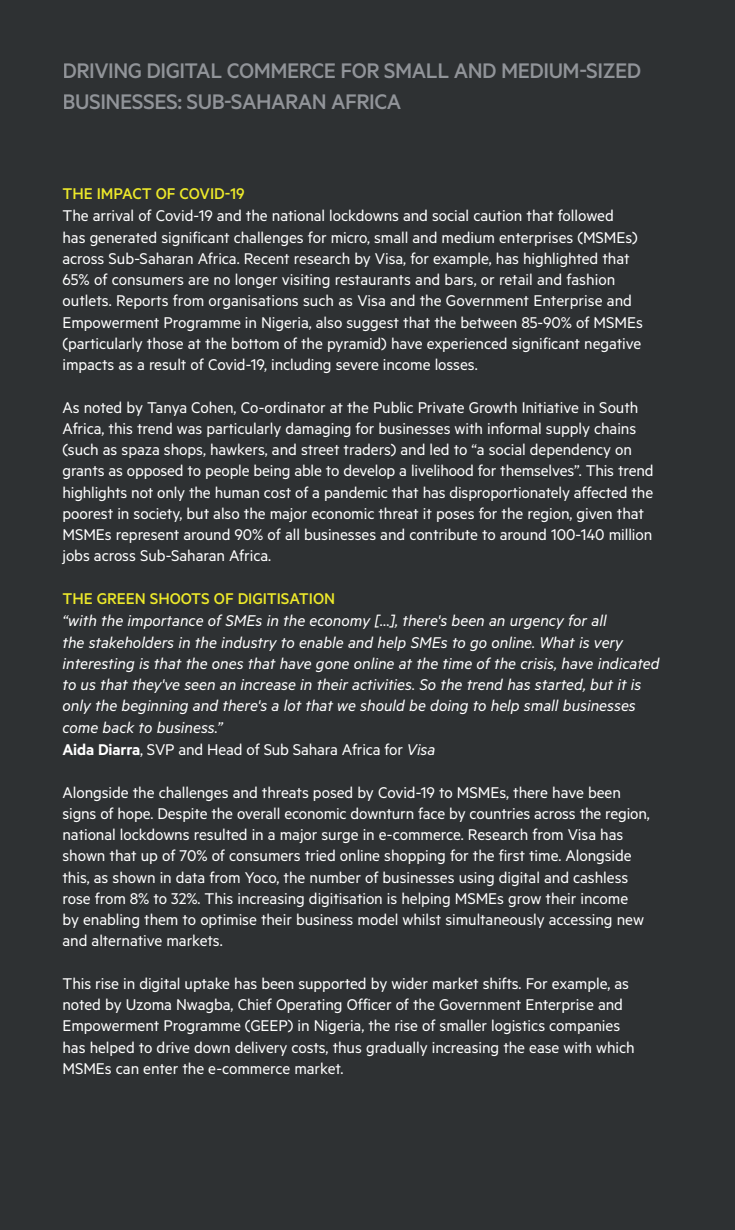
<style>
.page{position:relative;width:735px;height:1230px;background:#2e3133}
.page>*{position:absolute;margin:0;border:0;box-sizing:border-box;transform-origin:0 0}
.t1{font:500 23.75px/31.2px "Metric";letter-spacing:-.02em;color:#919499}
.t2{font:17.5px/21.2px "Metric";letter-spacing:-.005em;color:#fff}
.t3{font:italic 17.5px/21.5px "Metric";color:#fff}
.t4{font:500 17.5px "Metric";letter-spacing:-.005em;color:#ede92a}
.s1{font-weight:600;font-style:normal}
.s2{font-style:normal}
</style>
<div class="page">
<h1 class="t1" style="left:62px;top:54px;width:580px">DRIVING DIGITAL COMMERCE FOR SMALL AND MEDIUM-SIZED<br>BUSINESSES: SUB-SAHARAN AFRICA</h1>
<p class="t4" style="left:62px;top:183px;width:184px">THE IMPACT OF COVID-19</p>
<p class="t2" style="left:62px;top:205px;width:582px">The arrival of Covid-19 and the national lockdowns and social caution that followed<br>has generated significant challenges for micro, small and medium enterprises (MSMEs) across Sub-Saharan Africa. Recent research by Visa, for example, has highlighted that 65% of consumers are no longer visiting restaurants and bars, or retail and fashion outlets. Reports from organisations such as Visa and the Government Enterprise and Empowerment Programme in Nigeria, also suggest that the between 85-90% of MSMEs (particularly those at the bottom of the pyramid) have experienced significant negative impacts as a result of Covid-19, including severe income losses.</p>
<p class="t2" style="left:62px;top:396px;width:593px">As noted by Tanya Cohen, Co-ordinator at the Public Private Growth Initiative in South Africa, this trend was particularly damaging for businesses with informal supply chains (such as spaza shops, hawkers, and street traders) and led to “a social dependency on grants as opposed to people being able to develop a livelihood for themselves”. This trend highlights not only the human cost of a pandemic that has disproportionately affected the poorest in society, but also the major economic threat it poses for the region, given that MSMEs represent around 90% of all businesses and contribute to around 100-140 million jobs across Sub-Saharan Africa.</p>
<p class="t4" style="left:62px;top:588px;width:274px">THE GREEN SHOOTS OF DIGITISATION</p>
<p class="t3" style="left:62px;top:610px;width:599px">“with the importance of SMEs in the economy […], there's been an urgency for all<br>the stakeholders in the industry to enable and help SMEs to go online. What is very interesting is that the ones that have gone online at the time of the crisis, have indicated to us that they've seen an increase in their activities. So the trend has started, but it is only the beginning and there's a lot that we should be doing to help small businesses come back to business.”<br><span class="s1">Aida Diarra</span><span class="s2">, SVP and Head of Sub Sahara Africa for</span> Visa</p>
<p class="t2" style="left:62px;top:781px;width:589px">Alongside the challenges and threats posed by Covid-19 to MSMEs, there have been signs of hope. Despite the overall economic downturn face by countries across the region, national lockdowns resulted in a major surge in e-commerce. Research from Visa has shown that up of 70% of consumers tried online shopping for the first time. Alongside this, as shown in data from Yoco, the number of businesses using digital and cashless rose from 8% to 32%. This increasing digitisation is helping MSMEs grow their income<br>by enabling them to optimise their business model whilst simultaneously accessing new and alternative markets.</p>
<p class="t2" style="left:62px;top:972px;width:574px">This rise in digital uptake has been supported by wider market shifts. For example, as noted by Uzoma Nwagba, Chief Operating Officer of the Government Enterprise and Empowerment Programme (GEEP) in Nigeria, the rise of smaller logistics companies has helped to drive down delivery costs, thus gradually increasing the ease with which MSMEs can enter the e-commerce market.</p>
</div>
